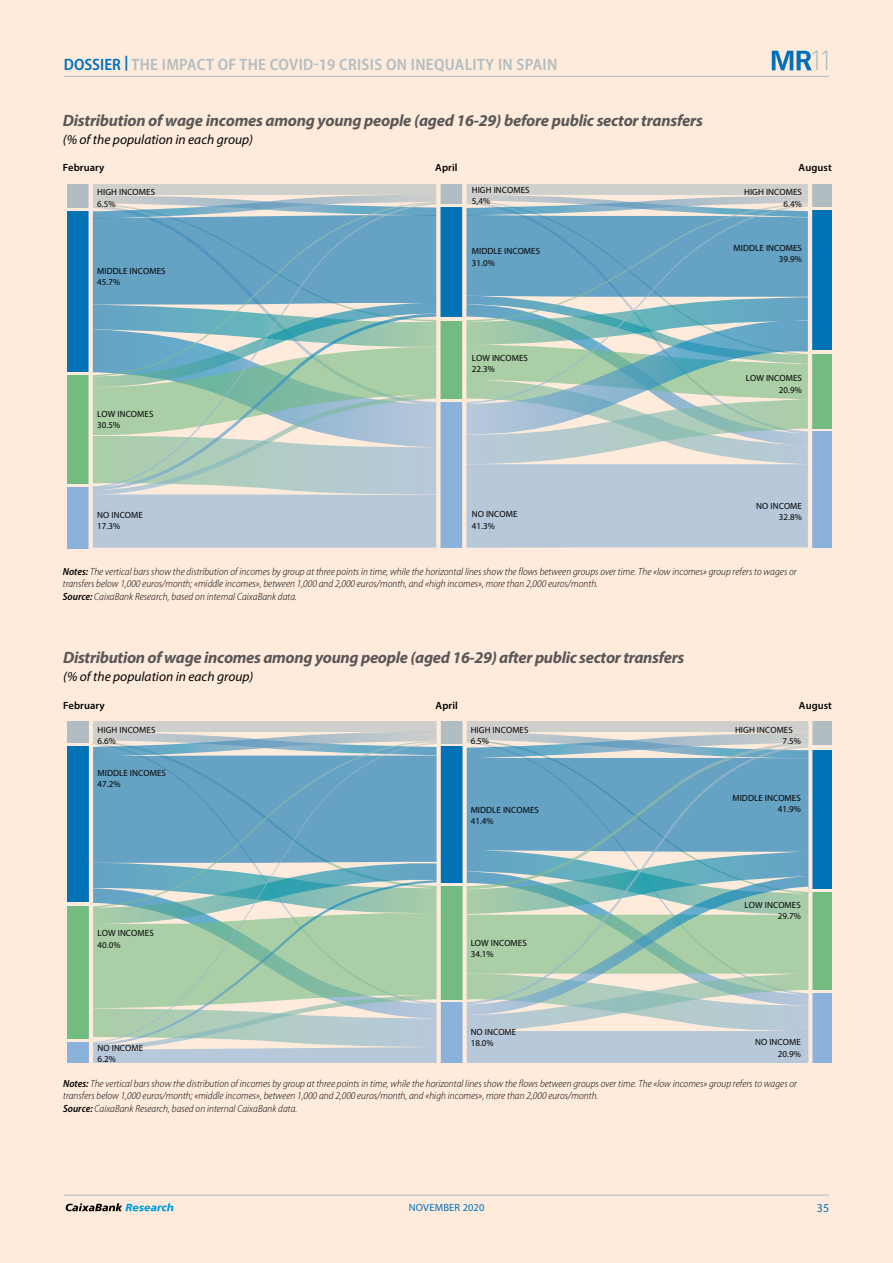
<style>
.page{position:relative;width:893px;height:1263px;background:#fff}
.page>*{position:absolute;margin:0;border:0;box-sizing:border-box;transform-origin:0 0}
.t1{font:300 27.6px "DIN Pro";color:#b2bdc2}
.t2{font:italic 700 16.5px "Myriad Pro";letter-spacing:-.015em;color:#5a5758}
.t3{font:600 semi-condensed 16.5px "Myriad Pro";letter-spacing:.02em;color:#b2bdc2}
.t4{font:italic 13.5px "Myriad Pro";color:#020203}
.t5{font:12px "Myriad Pro";color:#0070ba}
.t6{font:italic 300 semi-condensed 10.5px/12.6px "Myriad Pro";letter-spacing:.005em;color:#020203}
.t7{font:600 10.5px "Myriad Pro";letter-spacing:.005em;color:#020203}
.t8{font:10.5px "Myriad Pro";letter-spacing:.02em;color:#0070ba}
.t9{font:9px/11.2px "Myriad Pro";letter-spacing:.005em;color:#020203}
.s1{color:#0070ba}
.s2{font-weight:600}
</style>
<div class="page">
<div style="left:1px;top:0;width:892px;height:1263px;background:#feebdc"></div>
<hr style="left:64px;top:76px;width:765px;height:1px;background:#b2bdc2">
<hr style="left:64px;top:1195px;width:765px;height:1px;background:#b2bdc2">
<svg style="left:66px;top:1203px;width:107px;height:8px"></svg>
<svg style="left:772px;top:51px;width:40px;height:19px"></svg>
<div style="left:438px;top:184px;width:26px;height:19px;background:#b0bdc2"></div>
<div style="left:67px;top:184px;width:22px;height:23px;background:#b0bdc2"></div>
<div style="left:808px;top:184px;width:24px;height:23px;background:#b0bdc2"></div>
<div style="left:93px;top:184px;width:345px;height:11px;background:#cfcfcc"></div>
<div style="left:808px;top:210px;width:23px;height:140px;background:#0072b5"></div>
<div style="left:67px;top:212px;width:22px;height:160px;background:#0072b5"></div>
<div style="left:438px;top:207px;width:26px;height:109px;background:#0072b5"></div>
<div style="left:67px;top:375px;width:22px;height:108px;background:#72bb81"></div>
<div style="left:808px;top:354px;width:24px;height:75px;background:#72bb81"></div>
<div style="left:439px;top:321px;width:26px;height:78px;background:#72bb81"></div>
<div style="left:67px;top:487px;width:22px;height:61px;background:#8ab2db"></div>
<div style="left:808px;top:432px;width:24px;height:116px;background:#8ab2db"></div>
<div style="left:438px;top:402px;width:26px;height:146px;background:#8ab2db"></div>
<svg style="left:93px;top:195px;width:343px;height:353px;background:#98bdc5"></svg>
<svg style="left:466px;top:184px;width:342px;height:364px;background:#9dbfc8"></svg>
<svg style="left:92px;top:211px;width:1px;height:336px"></svg>
<svg style="left:436px;top:184px;width:4px;height:364px"></svg>
<svg style="left:462px;top:184px;width:3px;height:364px"></svg>
<hr style="left:808px;top:184px;width:4px;height:365px;background:#feebdc">
<div style="left:67px;top:721px;width:22px;height:22px;background:#b0bdc2"></div>
<div style="left:808px;top:721px;width:24px;height:24px;background:#b0bdc2"></div>
<div style="left:439px;top:721px;width:26px;height:23px;background:#b0bdc2"></div>
<div style="left:91px;top:721px;width:348px;height:11px;background:#cfcfcc"></div>
<div style="left:465px;top:721px;width:345px;height:11px;background:#cfcfcc"></div>
<div style="left:808px;top:750px;width:24px;height:138px;background:#0072b5"></div>
<div style="left:67px;top:746px;width:22px;height:156px;background:#0072b5"></div>
<div style="left:439px;top:746px;width:26px;height:137px;background:#0072b5"></div>
<div style="left:438px;top:886px;width:26px;height:114px;background:#72bb81"></div>
<div style="left:67px;top:906px;width:22px;height:132px;background:#72bb81"></div>
<div style="left:808px;top:892px;width:24px;height:97px;background:#72bb81"></div>
<div style="left:439px;top:1003px;width:26px;height:60px;background:#8ab2db"></div>
<div style="left:67px;top:1042px;width:22px;height:21px;background:#8ab2db"></div>
<div style="left:808px;top:993px;width:24px;height:69px;background:#8ab2db"></div>
<div style="left:466px;top:1031px;width:342px;height:32px;background:#b8c8db"></div>
<svg style="left:93px;top:731px;width:344px;height:332px"></svg>
<svg style="left:93px;top:743px;width:344px;height:300px;background:#8ebabb"></svg>
<svg style="left:467px;top:731px;width:341px;height:300px"></svg>
<svg style="left:467px;top:1004px;width:341px;height:11px;background:#b5cbce"></svg>
<svg style="left:467px;top:745px;width:341px;height:259px;background:#8ab9bc"></svg>
<hr style="left:89px;top:719px;width:4px;height:351px;background:#feebdc">
<svg style="left:437px;top:721px;width:4px;height:342px"></svg>
<svg style="left:463px;top:721px;width:4px;height:342px"></svg>
<svg style="left:808px;top:721px;width:4px;height:342px"></svg>
<h2 class="t3" style="left:64px;top:54px;width:495px"><span class="s1">DOSSIER</span> <sup>|</sup> THE IMPACT OF THE COVID-19 CRISIS ON INEQUALITY IN SPAIN</h2>
<h2 class="t2" style="left:63px;top:110px;width:642px">Distribution of wage incomes among young people (aged 16-29) before public sector transfers</h2>
<p class="t4" style="left:63px;top:131px;width:192px">(% of the population in each group)</p>
<h1 class="t1" style="left:809px;top:39px;width:25px">11</h1>
<p class="t7" style="left:63px;top:161px;width:43px">February</p>
<p class="t7" style="left:435px;top:161px;width:24px">April</p>
<p class="t7" style="left:799px;top:161px;width:35px">August</p>
<p class="t9" style="left:97px;top:187px;width:59px">HIGH INCOMES<br>6.5%</p>
<p class="t9" style="left:97px;top:265px;width:70px">MIDDLE INCOMES<br>45.7%</p>
<p class="t9" style="left:97px;top:408px;width:58px">LOW INCOMES<br>30.5%</p>
<p class="t9" style="left:97px;top:509px;width:47px">NO INCOME<br>17.3%</p>
<p class="t9" style="left:472px;top:184px;width:59px">HIGH INCOMES<br>5,4%</p>
<p class="t9" style="left:744px;top:187px;width:59px;text-align:right">HIGH INCOMES<br>6.4%</p>
<p class="t9" style="left:472px;top:246px;width:70px">MIDDLE INCOMES<br>31.0%</p>
<p class="t9" style="left:734px;top:242px;width:70px;text-align:right">MIDDLE INCOMES<br>39.9%</p>
<p class="t9" style="left:472px;top:352px;width:58px">LOW INCOMES<br>22.3%</p>
<p class="t9" style="left:746px;top:373px;width:58px;text-align:right">LOW INCOMES<br>20.9%</p>
<p class="t9" style="left:756px;top:500px;width:47px">NO INCOME</p>
<p class="t9" style="left:472px;top:509px;width:47px">NO INCOME</p>
<p class="t9" style="left:779px;top:511px;width:25px">32.8%</p>
<p class="t9" style="left:472px;top:520px;width:25px">41.3%</p>
<p class="t6" style="left:63px;top:565px;width:735px"><span class="s2">Notes:</span> The vertical bars show the distribution of incomes by group at three points in time, while the horizontal lines show the flows between groups over time. The «low incomes» group refers to wages or transfers below 1,000 euros/month; «middle incomes», between 1,000 and 2,000 euros/month, and «high incomes», more than 2,000 euros/month.<br><span class="s2">Source:</span> CaixaBank Research, based on internal CaixaBank data.</p>
<h2 class="t2" style="left:63px;top:647px;width:623px">Distribution of wage incomes among young people (aged 16-29) after public sector transfers</h2>
<p class="t4" style="left:63px;top:668px;width:192px">(% of the population in each group)</p>
<p class="t7" style="left:63px;top:698px;width:43px">February</p>
<p class="t7" style="left:436px;top:699px;width:24px">April</p>
<p class="t7" style="left:799px;top:698px;width:35px">August</p>
<p class="t9" style="left:98px;top:724px;width:59px">HIGH INCOMES<br>6.6%</p>
<p class="t9" style="left:98px;top:767px;width:70px">MIDDLE INCOMES<br>47.2%</p>
<p class="t9" style="left:98px;top:927px;width:58px">LOW INCOMES<br>40.0%</p>
<p class="t9" style="left:98px;top:1042px;width:47px">NO INCOME<br>6.2%</p>
<p class="t9" style="left:471px;top:724px;width:59px">HIGH INCOMES<br>6.5%</p>
<p class="t9" style="left:782px;top:724px;width:20px;text-indent:-47px">HIGH INCOMES<br>7.5%</p>
<p class="t9" style="left:471px;top:804px;width:70px">MIDDLE INCOMES<br>41.4%</p>
<p class="t9" style="left:471px;top:937px;width:58px">LOW INCOMES<br>34.1%</p>
<p class="t9" style="left:471px;top:1026px;width:47px">NO INCOME<br>18.0%</p>
<p class="t9" style="left:732px;top:792px;width:70px;text-align:right">MIDDLE INCOMES<br>41.9%</p>
<p class="t9" style="left:745px;top:899px;width:58px;text-align:right">LOW INCOMES<br>29.7%</p>
<p class="t9" style="left:755px;top:1037px;width:47px;text-align:right">NO INCOME<br>20.9%</p>
<p class="t6" style="left:63px;top:1077px;width:735px"><span class="s2">Notes:</span> The vertical bars show the distribution of incomes by group at three points in time, while the horizontal lines show the flows between groups over time. The «low incomes» group refers to wages or transfers below 1,000 euros/month; «middle incomes», between 1,000 and 2,000 euros/month, and «high incomes», more than 2,000 euros/month.<br><span class="s2">Source:</span> CaixaBank Research, based on internal CaixaBank data.</p>
<p class="t8" style="left:409px;top:1201px;width:77px">NOVEMBER 2020</p>
<p class="t5" style="left:817px;top:1201px;width:14px">35</p>
</div>
